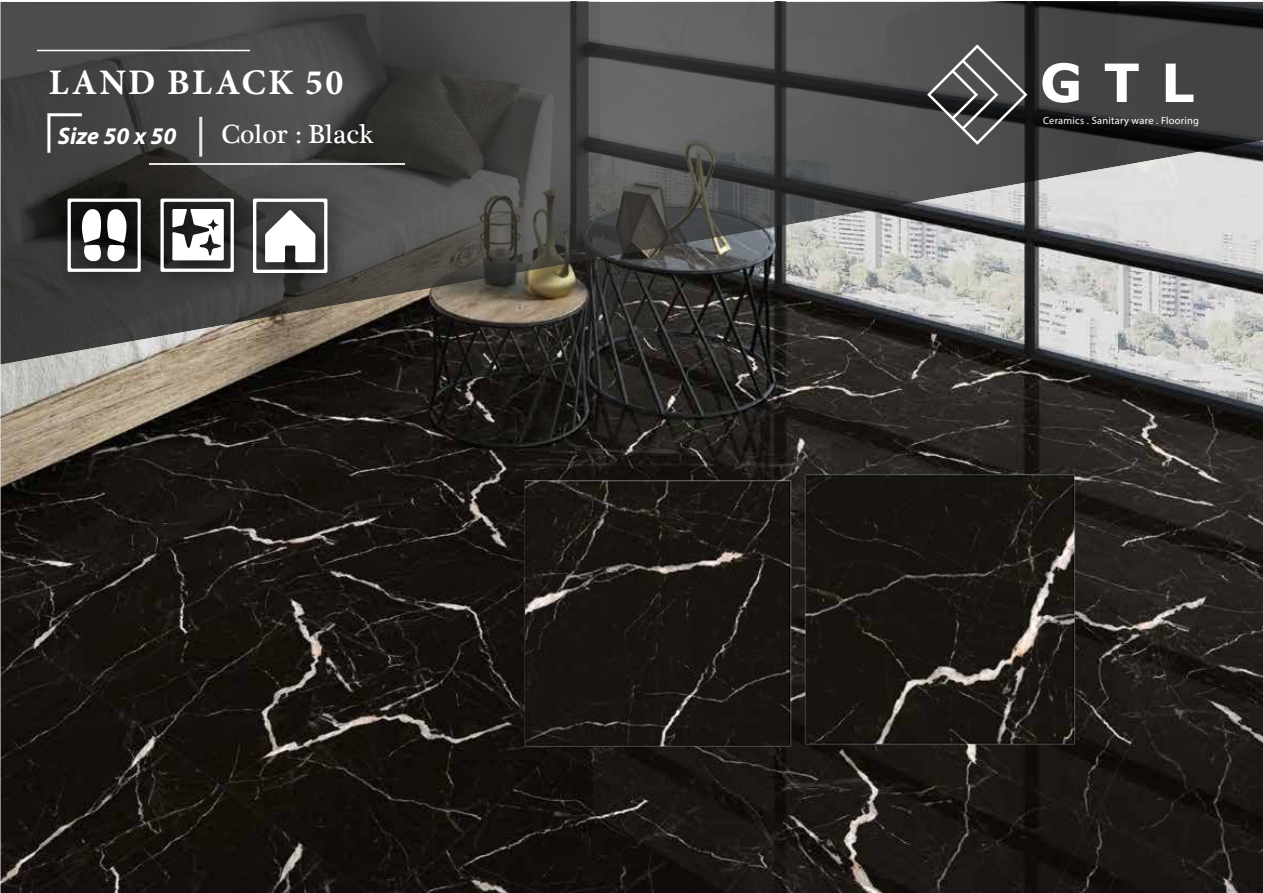
<style>
.page{position:relative;width:1263px;height:893px;background:#fff}
.page>*{position:absolute;margin:0;border:0;box-sizing:border-box;transform-origin:0 0}
.t1{font:700 36px "Minion Pro";letter-spacing:.06em;color:#fff}
.t2{font:27px "Plantagenet Cherokee";color:#fff}
.t3{font:italic 700 24px "Myriad Pro";color:#fff}
.t4{font:10.5px "Myriad Pro";letter-spacing:.02em;color:#fff}
</style>
<div class="page">
<img style="left:0;top:365px;width:1263px;height:528px">
<img style="left:486px;top:365px;width:629px;height:522px">
<svg style="left:0;top:2px;width:1263px;height:363px;background:#5c5c5a"></svg>
<hr style="left:199px;top:117px;width:3px;height:40px;background:#e6e7e8">
<svg style="left:46px;top:112px;width:39px;height:44px;background:#585857"></svg>
<hr style="left:37px;top:50px;width:213px;height:1px;background:#fff">
<hr style="left:149px;top:163px;width:256px;height:2px;background:#fff">
<img style="left:48px;top:179px;width:309px;height:124px">
<svg style="left:160px;top:199px;width:74px;height:73px"></svg>
<svg style="left:67px;top:199px;width:74px;height:73px"></svg>
<svg style="left:253px;top:199px;width:74px;height:74px"></svg>
<svg style="left:927px;top:44px;width:100px;height:101px;background:#575858"></svg>
<svg style="left:1042px;top:63px;width:37px;height:40px"></svg>
<svg style="left:1105px;top:64px;width:34px;height:38px"></svg>
<svg style="left:1166px;top:64px;width:27px;height:38px"></svg>
<h1 class="t1" style="left:49px;top:60px;width:296px">LAND BLACK 50</h1>
<h3 class="t3" style="left:58px;top:122px;width:120px">Size 50 x 50</h3>
<h2 class="t2" style="left:221px;top:122px;width:154px">Color : Black</h2>
<p class="t4" style="left:1043px;top:116px;width:158px">Ceramics . Sanitary ware . Flooring</p>
</div>
